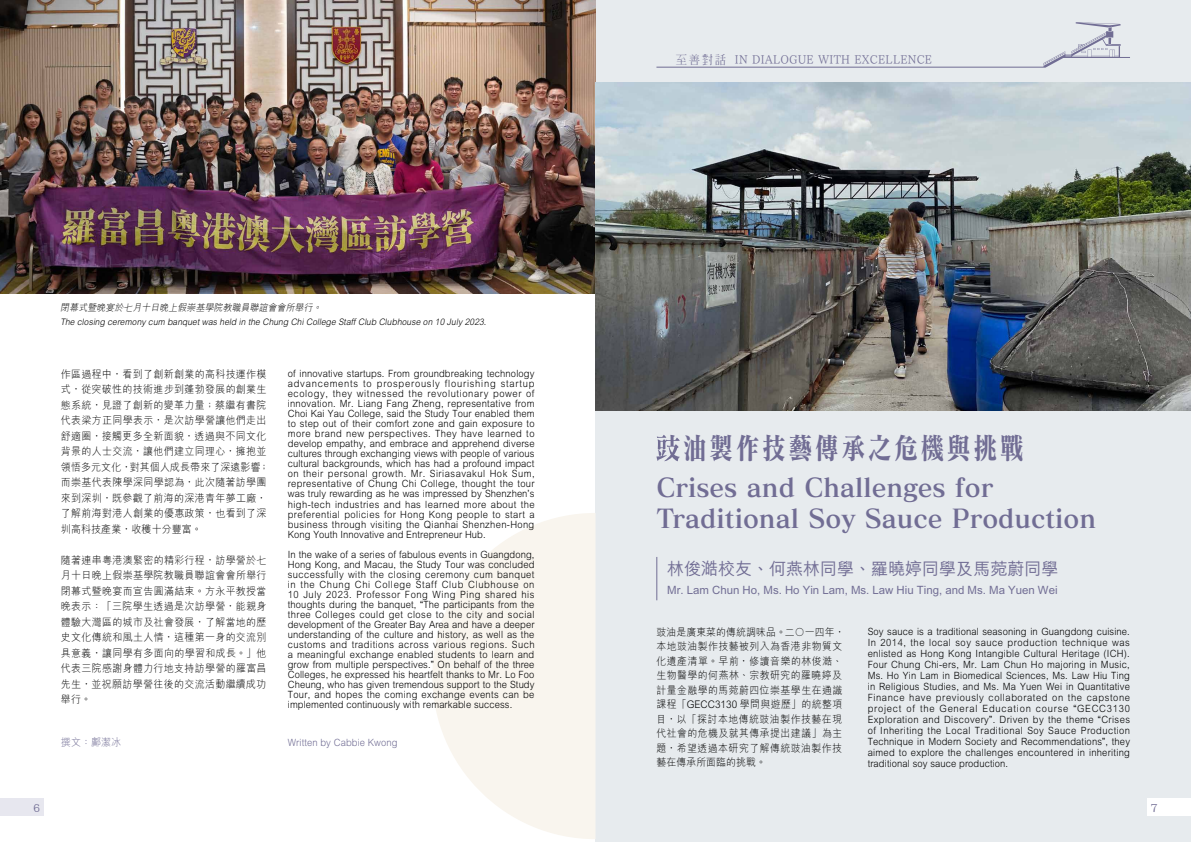
<style>
.page{position:relative;width:1191px;height:842px;background:#fff}
.page>*{position:absolute;margin:0;border:0;box-sizing:border-box;transform-origin:0 0}
.t1{font:30px "Matisse Pro B";letter-spacing:.1em;color:#716d94;scale:.8 1}
.t2{font:26px/31.2px "Matisse Pro B";color:#716d94}
.t3{font:500 17px "M Hei HK";color:#716d94}
.t4{font:12px "Tsuku Min Pro L";letter-spacing:.02em;color:#716d94;scale:.94 1}
.t5{font:12px "XANO mincho U32";color:#716d94}
.t6{font:500 11.4px "M Hei HK";color:#716d94}
.t7{font:300 10.5px/15.5px "M Hei HK";letter-spacing:.035em;color:#000;scale:.95 1}
.t8{font:300 10.5px/14.5px "M Hei HK";letter-spacing:.035em;color:#000;scale:.94 1}
.t9{font:300 10.5px "M Hei HK";color:#716d94;scale:.95 1}
.t10{font:300 10px/10px "M Hei HK";letter-spacing:.01em;color:#000;text-align:justify;scale:.94 1}
.t11{font:300 10px "M Hei HK";letter-spacing:.01em;color:#716d94;scale:.94 1}
.t12{font:italic 300 9.5px "M Hei HK";color:#000;scale:.94 1}
.t13{font:italic 300 9px "M Hei HK";color:#000;scale:.94 1}
.s1{font-family:"Arial";font-weight:400}
.s2{font-family:"Kochi Mincho"}
</style>
<div class="page">
<div style="left:595px;top:0;width:596px;height:842px;background:#e7ebee"></div>
<div style="left:1148px;top:799px;width:43px;height:17px;background:#fff"></div>
<svg style="left:656px;top:22px;width:474px;height:46px"></svg>
<svg style="left:432px;top:513px;width:163px;height:326px;fill:#f9f5ee"></svg>
<div style="left:0;top:799px;width:43px;height:17px;background:#e7e7ef"></div>
<svg style="left:656px;top:435px;width:23px;height:26px"></svg>
<hr style="left:656px;top:557px;width:1px;height:43px;background:#716d94">
<img style="left:0;top:0;width:595px;height:293px">
<img style="left:595px;top:82px;width:596px;height:328px">
<p class="t12" style="left:60px;top:301px;width:282px">閉幕式暨晚宴於七月十日晚上假崇基學院教職員聯誼會會所舉行。</p>
<p class="t13" style="left:60px;top:315px;width:457px">The closing ceremony cum banquetwas held in the Chung ChiCollege StaffClub Clubhouse on 10 July 2023.</p>
<p class="t7" style="left:61px;top:366px;width:220px">作區過程中，看到了創新創業的高科技運作模式，從突破性的技術進步到蓬勃發展的創業生態系統，見證了創新的變革力量；蔡繼有書院代表梁方正同學表示，是次訪學營讓他們走出舒適圈，接觸更多全新面貌，透過與不同文化背景的人士交流，讓他們建立同理心，擁抱並領悟多元文化，對其個人成長帶來了深遠影響；而崇基代表陳學深同學認為，此次隨著訪學團來到深圳，既參觀了前海的深港青年夢工廠，了解前海對港人創業的優惠政策，也看到了深圳高科技產業，收穫十分豐富。</p>
<p class="t7" style="left:61px;top:552px;width:218px;text-align:justify">隨著連串粵港澳緊密的精彩行程，訪學營於七月十日晚上假崇基學院教職員聯誼會會所舉行閉幕式暨晚宴而宣告圓滿結束。方永平教授當晚表示：「三院學生透過是次訪學營，能親身體驗大灣區的城市及社會發展，了解當地的歷史文化傳統和風土人情，這種第一身的交流別具意義，讓同學有多面向的學習和成長。」他代表三院感謝身體力行地支持訪學營的羅富昌先生，並祝願訪學營往後的交流活動繼續成功舉行。</p>
<p class="t10" style="left:288px;top:368px;width:264px">of innovative startups. From groundbreaking technology advancements to prosperously flourishing startup ecology, they witnessed the revolutionary power of innovation. Mr. Liang Fang Zheng, representative from Choi Kai Yau College, said the Study Tour enabled them to step out of their comfort zone and gain exposure to more brand new perspectives. They have learned to develop empathy, and embrace and apprehend diverse cultures through exchanging views with people of various cultural backgrounds, which has had a profound impact on their personal growth. Mr. Siriasavakul Hok Sum, representative of Chung Chi College, thought the tour was truly rewarding as he was impressed by Shenzhen<span class="s1">’</span>s high-tech industries and has learned more about the preferential policies for Hong Kong people to start a business through visiting the Qianhai Shenzhen-Hong Kong Youth Innovative and Entrepreneur Hub.</p>
<p class="t10" style="left:288px;top:548px;width:264px">In the wake of a series of fabulous events in Guangdong, Hong Kong, and Macau, the Study Tour was concluded successfully with the closing ceremony cum banquet in the Chung Chi College Staff Club Clubhouse on 10 July 2023. Professor Fong Wing Ping shared his thoughts during the banquet, <span class="s1">“</span>The participants from the three Colleges could get close to the city and social development of the Greater Bay Area and have a deeper understanding of the culture and history, as well as the customs and traditions across various regions. Such a meaningful exchange enabled students to learn and grow from multiple perspectives.<span class="s1">”</span> On behalf of the three Colleges, he expressed his heartfelt thanks to Mr. Lo Foo Cheung, who has given tremendous support to the Study Tour, and hopes the coming exchange events can be implemented continuously with remarkable success.</p>
<p class="t9" style="left:61px;top:735px;width:65px">撰文：鄺潔冰</p>
<p class="t11" style="left:288px;top:735px;width:118px">Written by Cabbie Kwong</p>
<p class="t5" style="left:34px;top:801px;width:8px">6</p>
<p class="t4" style="left:675px;top:49px;width:274px"><span class="s2">至善對話</span> IN DIALOGUE WITH EXCELLENCE</p>
<h1 class="t1" style="left:683px;top:428px;width:428px">油製作技藝傳承之危機與挑戰</h1>
<h2 class="t2" style="left:656px;top:471px;width:441px">Crises and Challenges for<br>Traditional Soy Sauce Production</h2>
<h3 class="t3" style="left:667px;top:556px;width:392px">林俊澔校友、何燕林同學、羅曉婷同學及馬菀蔚同學</h3>
<p class="t6" style="left:667px;top:582px;width:392px">Mr. Lam Chun Ho, Ms. Ho Yin Lam, Ms. Law Hiu Ting, and Ms. Ma Yuen Wei</p>
<p class="t8" style="left:656px;top:624px;width:202px">豉油是廣東菜的傳統調味品。二○一四年，本地豉油製作技藝被列入為香港非物質文化遺產清單。早前，修讀音樂的林俊澔、生物醫學的何燕林、宗教研究的羅曉婷及計量金融學的馬菀蔚四位崇基學生在通識課程「GECC3130 學問與遊歷」的統整項目，以「探討本地傳統豉油製作技藝在現代社會的危機及就其傳承提出建議」為主題，希望透過本研究了解傳統豉油製作技藝在傳承所面臨的挑戰。</p>
<p class="t10" style="left:867px;top:626px;width:281px;line-height:11px">Soy sauce is a traditional seasoning in Guangdong cuisine.<br>In 2014, the local soy sauce production technique was enlisted as Hong Kong Intangible Cultural Heritage (ICH).<br>Four Chung Chi-ers, Mr. Lam Chun Ho majoring in Music, Ms. Ho Yin Lam in Biomedical Sciences, Ms. Law Hiu Ting in Religious Studies, and Ms. Ma Yuen Wei in Quantitative Finance have previously collaborated on the capstone project of the General Education course <span class="s1">“</span>GECC3130<br>Exploration and Discovery<span class="s1">”</span>. Driven by the theme <span class="s1">“</span>Crises of Inheriting the Local Traditional Soy Sauce Production Technique in Modern Society and Recommendations<span class="s1">”</span>, they aimed to explore the challenges encountered in inheriting traditional soy sauce production.</p>
<p class="t5" style="left:1150px;top:801px;width:8px">7</p>
</div>
